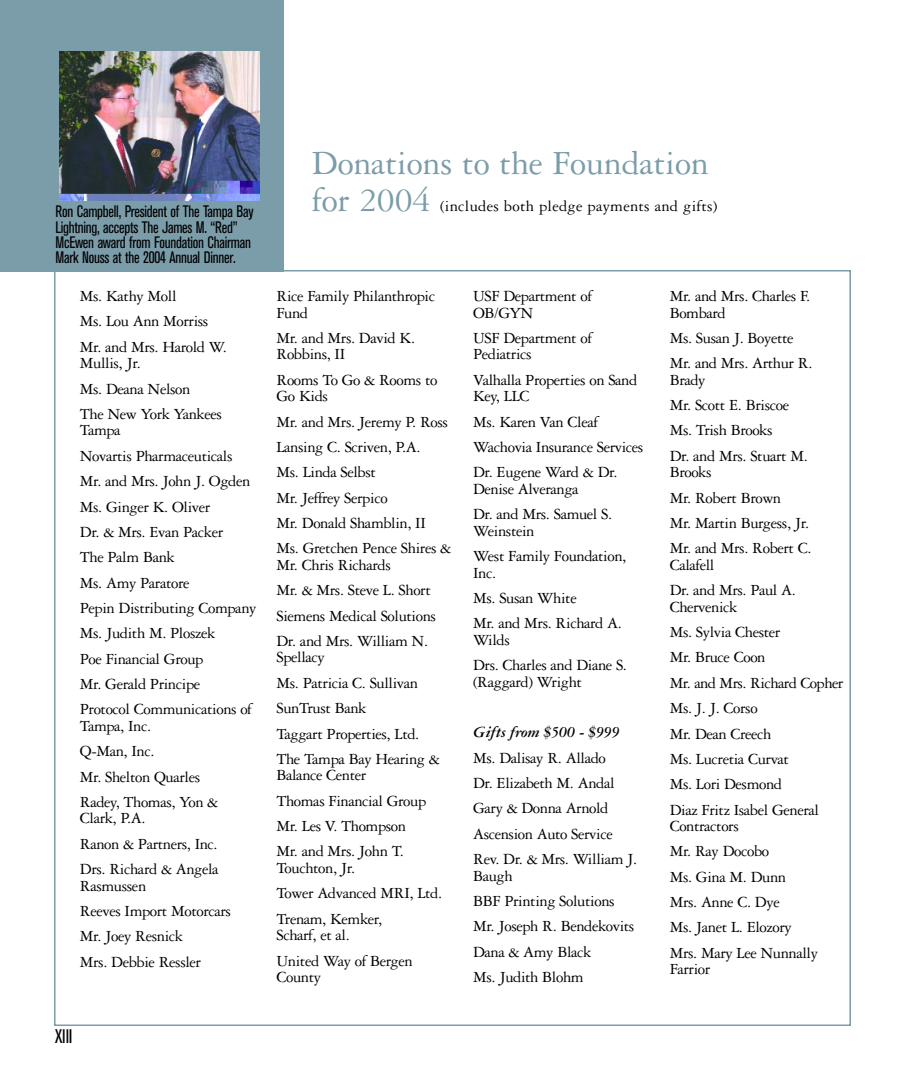
<style>
.page{position:relative;width:905px;height:1080px;background:#fff}
.page>*{position:absolute;margin:0;border:0;box-sizing:border-box;transform-origin:0 0}
.t1{font:36px "Garamond Three";letter-spacing:-.005em;color:#7b9ca9}
.t2{font:condensed 19.5px "Akzidenz Grotesk BE";color:#000;scale:.95 1}
.t3{font:16.5px/25.3px "Garamond Three";letter-spacing:-.025em;color:#000}
.t4{font:condensed 16.5px/15.1px "Akzidenz Grotesk BE";letter-spacing:-.015em;color:#000;scale:.95 1}
.t5{font:16.5px "Garamond Three";letter-spacing:.015em;color:#000}
.t6{font:italic 700 16.5px "Garamond Three";letter-spacing:-.025em;color:#000}
.s1{font-size:36px;color:#7b9ca9}
</style>
<div class="page">
<div style="left:0;top:0;width:283px;height:271px;background:#7b9ca9"></div>
<img style="left:59px;top:52px;width:200px;height:148px">
<p class="t4" style="left:55px;top:206px;width:210px">Ron Campbell, President of The Tampa Bay Lightning, accepts The James M. “Red” McEwen award from Foundation Chairman Mark Nouss at the 2004 Annual Dinner.</p>
<p class="t3" style="left:80px;top:285px;width:149px">Ms. Kathy Moll<br>Ms. Lou Ann Morriss<br>Mr. and Mrs. Harold W.</p>
<p class="t3" style="left:80px;top:352px;width:144px">Mullis, Jr.<br>Ms. Deana Nelson<br>The New York Yankees</p>
<p class="t3" style="left:80px;top:419px;width:178px">Tampa<br>Novartis Pharmaceuticals<br>Mr. and Mrs. John J. Ogden<br>Ms. Ginger K. Oliver<br>Dr. &amp; Mrs. Evan Packer<br>The Palm Bank<br>Ms. Amy Paratore<br>Pepin Distributing Company<br>Ms. Judith M. Ploszek<br>Poe Financial Group<br>Mr. Gerald Principe<br>Protocol Communications of</p>
<p class="t3" style="left:80px;top:715px;width:140px">Tampa, Inc.<br>Q-Man, Inc.<br>Mr. Shelton Quarles<br>Radey, Thomas, Yon &amp;</p>
<p class="t3" style="left:80px;top:807px;width:140px">Clark, P.A.<br>Ranon &amp; Partners, Inc.<br>Drs. Richard &amp; Angela</p>
<p class="t3" style="left:80px;top:874px;width:153px">Rasmussen<br>Reeves Import Motorcars<br>Mr. Joey Resnick<br>Mrs. Debbie Ressler</p>
<p class="t2" style="left:55px;top:1029px;width:20px">XIII</p>
<h1 class="t1" style="left:312px;top:150px;width:398px">Donations to the Foundation</h1>
<p class="t5" style="left:312px;top:201px;width:407px"><span class="s1">for 2004</span> (includes both pledge payments and gifts)</p>
<p class="t3" style="left:276px;top:289px;width:160px;line-height:16.5px">Rice Family Philanthropic<br>Fund</p>
<p class="t3" style="left:276px;top:331px;width:140px;line-height:16.5px">Mr. and Mrs. David K.<br>Robbins, II</p>
<p class="t3" style="left:276px;top:373px;width:162px;line-height:16.5px">Rooms To Go &amp; Rooms to<br>Go Kids</p>
<p class="t3" style="left:276px;top:410px;width:176px">Mr. and Mrs. Jeremy P. Ross<br>Lansing C. Scriven, P.A.<br>Ms. Linda Selbst<br>Mr. Jeffrey Serpico<br>Mr. Donald Shamblin, II<br>Ms. Gretchen Pence Shires &amp;</p>
<p class="t3" style="left:276px;top:554px;width:161px">Mr. Chris Richards<br>Mr. &amp; Mrs. Steve L. Short<br>Siemens Medical Solutions<br>Dr. and Mrs. William N.</p>
<p class="t3" style="left:276px;top:646px;width:165px">Spellacy<br>Ms. Patricia C. Sullivan<br>SunTrust Bank<br>Taggart Properties, Ltd.<br>The Tampa Bay Hearing &amp;</p>
<p class="t3" style="left:276px;top:764px;width:151px">Balance Center<br>Thomas Financial Group<br>Mr. Les V. Thompson<br>Mr. and Mrs. John T.</p>
<p class="t3" style="left:276px;top:857px;width:167px">Touchton, Jr.<br>Tower Advanced MRI, Ltd.<br>Trenam, Kemker,</p>
<p class="t3" style="left:276px;top:924px;width:138px">Scharf, et al.<br>United Way of Bergen</p>
<p class="t3" style="left:276px;top:966px;width:46px">County</p>
<p class="t3" style="left:473px;top:289px;width:120px;line-height:16.5px">USF Department of<br>OB/GYN</p>
<p class="t3" style="left:473px;top:331px;width:120px;line-height:16.5px">USF Department of<br>Pediatrics</p>
<p class="t3" style="left:473px;top:373px;width:166px;line-height:16.5px">Valhalla Properties on Sand<br>Key, LLC</p>
<p class="t3" style="left:473px;top:410px;width:172px">Ms. Karen Van Cleaf<br>Wachovia Insurance Services<br>Dr. Eugene Ward &amp; Dr.</p>
<p class="t3" style="left:473px;top:478px;width:141px">Denise Alveranga<br>Dr. and Mrs. Samuel S.</p>
<p class="t3" style="left:473px;top:519px;width:155px">Weinstein<br>West Family Foundation,</p>
<p class="t3" style="left:473px;top:561px;width:150px">Inc.<br>Ms. Susan White<br>Mr. and Mrs. Richard A.</p>
<p class="t3" style="left:473px;top:628px;width:155px">Wilds<br>Drs. Charles and Diane S.</p>
<p class="t3" style="left:473px;top:670px;width:110px">(Raggard) Wright</p>
<p class="t6" style="left:473px;top:726px;width:148px">Gifts from $500 - $999</p>
<p class="t3" style="left:473px;top:746px;width:166px">Ms. Dalisay R. Allado<br>Dr. Elizabeth M. Andal<br>Gary &amp; Donna Arnold<br>Ascension Auto Service<br>Rev. Dr. &amp; Mrs. William J.</p>
<p class="t3" style="left:473px;top:864px;width:163px">Baugh<br>BBF Printing Solutions<br>Mr. Joseph R. Bendekovits<br>Dana &amp; Amy Black<br>Ms. Judith Blohm</p>
<p class="t3" style="left:669px;top:289px;width:142px;line-height:16.5px">Mr. and Mrs. Charles F.<br>Bombard</p>
<p class="t3" style="left:669px;top:327px;width:144px">Ms. Susan J. Boyette<br>Mr. and Mrs. Arthur R.</p>
<p class="t3" style="left:669px;top:368px;width:140px">Brady<br>Mr. Scott E. Briscoe<br>Ms. Trish Brooks<br>Dr. and Mrs. Stuart M.</p>
<p class="t3" style="left:669px;top:461px;width:143px">Brooks<br>Mr. Robert Brown<br>Mr. Martin Burgess, Jr.<br>Mr. and Mrs. Robert C.</p>
<p class="t3" style="left:669px;top:554px;width:128px">Calafell<br>Dr. and Mrs. Paul A.</p>
<p class="t3" style="left:669px;top:595px;width:175px">Chervenick<br>Ms. Sylvia Chester<br>Mr. Bruce Coon<br>Mr. and Mrs. Richard Copher<br>Ms. J. J. Corso<br>Mr. Dean Creech<br>Ms. Lucretia Curvat<br>Ms. Lori Desmond<br>Diaz Fritz Isabel General</p>
<p class="t3" style="left:669px;top:815px;width:150px">Contractors<br>Mr. Ray Docobo<br>Ms. Gina M. Dunn<br>Mrs. Anne C. Dye<br>Ms. Janet L. Elozory<br>Mrs. Mary Lee Nunnally</p>
<p class="t3" style="left:669px;top:958px;width:42px">Farrior</p>
</div>
